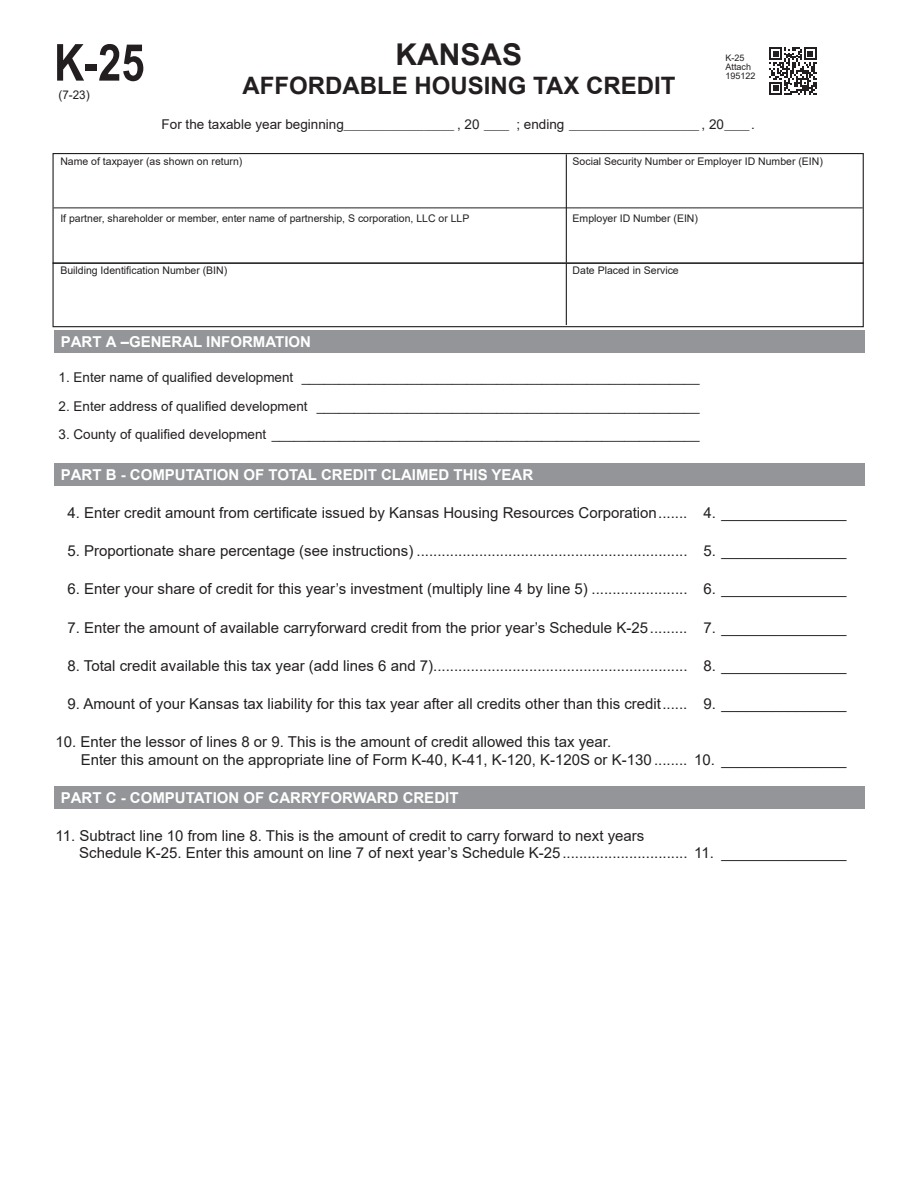
<style>
.page{position:relative;width:918px;height:1188px;background:#fff}
.page>*{position:absolute;margin:0;border:0;box-sizing:border-box;transform-origin:0 0}
.t1{font:700 51px "Arial Narrow";color:#231f20}
.t2{font:700 30px "Arial";color:#231f20}
.t3{font:700 24px "Arial";color:#231f20}
.t4{font:15px/17.2px "Arial";color:#231f20}
.t5{font:700 15px "Arial";color:#fff}
.t6{font:13.5px "Arial";color:#231f20}
.t7{font:12px "Arial";color:#231f20}
.t8{font:10.5px "Arial";color:#231f20}
.t9{font:9px/9px "Arial";color:#231f20}
.s1{font-size:13.5px}
</style>
<div class="page">
<div style="left:54px;top:331px;width:810px;height:22px;background:#939598"></div>
<div style="left:54px;top:463px;width:810px;height:23px;background:#939598"></div>
<div style="left:54px;top:787px;width:810px;height:22px;background:#939598"></div>
<hr style="left:54px;top:208px;width:809px;height:1px;background:#231f20">
<div style="left:53px;top:153px;width:811px;height:111px;border:1px solid #231f20"></div>
<hr style="left:566px;top:154px;width:1px;height:109px;background:#231f20">
<svg style="left:769px;top:47px;width:48px;height:48px"></svg>
<div style="left:53px;top:263px;width:811px;height:64px;border:1px solid #231f20"></div>
<hr style="left:566px;top:264px;width:1px;height:61px;background:#231f20">
<h2 class="t2" style="left:396px;top:37px;width:128px">KANSAS</h2>
<h1 class="t1" style="left:54px;top:33px;width:92px">K-25</h1>
<p class="t7" style="left:59px;top:86px;width:33px">(7-23)</p>
<p class="t9" style="left:726px;top:54px;width:32px">K-25<br>Attach<br>195122</p>
<h3 class="t3" style="left:243px;top:72px;width:434px">AFFORDABLE HOUSING TAX CREDIT</h3>
<p class="t9" style="left:162px;top:122px;width:595px"><span class="s1">For the taxable year beginning</span>______________________ <span class="s1">, 20</span> _____ <span class="s1">; ending</span> __________________________ <span class="s1">, 20</span> _____ <span class="s1">.</span></p>
<p class="t8" style="left:60px;top:154px;width:184px">Name of taxpayer (as shown on return)</p>
<p class="t8" style="left:573px;top:154px;width:252px">Social Security Number or Employer ID Number (EIN)</p>
<p class="t8" style="left:60px;top:211px;width:411px">If partner, shareholder or member, enter name of partnership, S corporation, LLC or LLP</p>
<p class="t8" style="left:573px;top:211px;width:127px">Employer ID Number (EIN)</p>
<p class="t8" style="left:60px;top:263px;width:168px">Building Identification Number (BIN)</p>
<p class="t8" style="left:573px;top:263px;width:108px">Date Placed in Service</p>
<p class="t5" style="left:61px;top:333px;width:252px">PART A –GENERAL INFORMATION</p>
<p class="t6" style="left:58px;top:372px;width:643px">1. Enter name of qualified development _____________________________________________________</p>
<p class="t6" style="left:58px;top:397px;width:643px">2. Enter address of qualified development ___________________________________________________</p>
<p class="t6" style="left:58px;top:429px;width:643px">3. County of qualified development _________________________________________________________</p>
<p class="t5" style="left:61px;top:466px;width:474px">PART B - COMPUTATION OF TOTAL CREDIT CLAIMED THIS YEAR</p>
<p class="t4" style="left:68px;top:504px;width:780px">4. Enter credit amount from certificate issued by Kansas Housing Resources Corporation ....... 4. _______________</p>
<p class="t4" style="left:67px;top:542px;width:780px">5. Proportionate share percentage (see instructions) ................................................................. 5. _______________</p>
<p class="t4" style="left:67px;top:580px;width:780px">6. Enter your share of credit for this year’s investment (multiply line 4 by line 5) ....................... 6. _______________</p>
<p class="t4" style="left:67px;top:619px;width:780px">7. Enter the amount of available carryforward credit from the prior year’s Schedule K-25 ......... 7. _______________</p>
<p class="t4" style="left:67px;top:657px;width:780px">8. Total credit available this tax year (add lines 6 and 7)............................................................. 8. _______________</p>
<p class="t4" style="left:67px;top:695px;width:780px">9. Amount of your Kansas tax liability for this tax year after all credits other than this credit ...... 9. _______________</p>
<p class="t4" style="left:81px;top:733px;width:767px;text-indent:-25px">10. Enter the lessor of lines 8 or 9. This is the amount of credit allowed this tax year.<br>Enter this amount on the appropriate line of Form K-40, K-41, K-120, K-120S or K-130 ........ 10. _______________</p>
<p class="t5" style="left:61px;top:789px;width:399px">PART C - COMPUTATION OF CARRYFORWARD CREDIT</p>
<p class="t4" style="left:79px;top:827px;width:769px;text-indent:-24px">11. Subtract line 10 from line 8. This is the amount of credit to carry forward to next years<br>Schedule K-25. Enter this amount on line 7 of next year’s Schedule K-25 .............................. 11. _______________</p>
</div>
